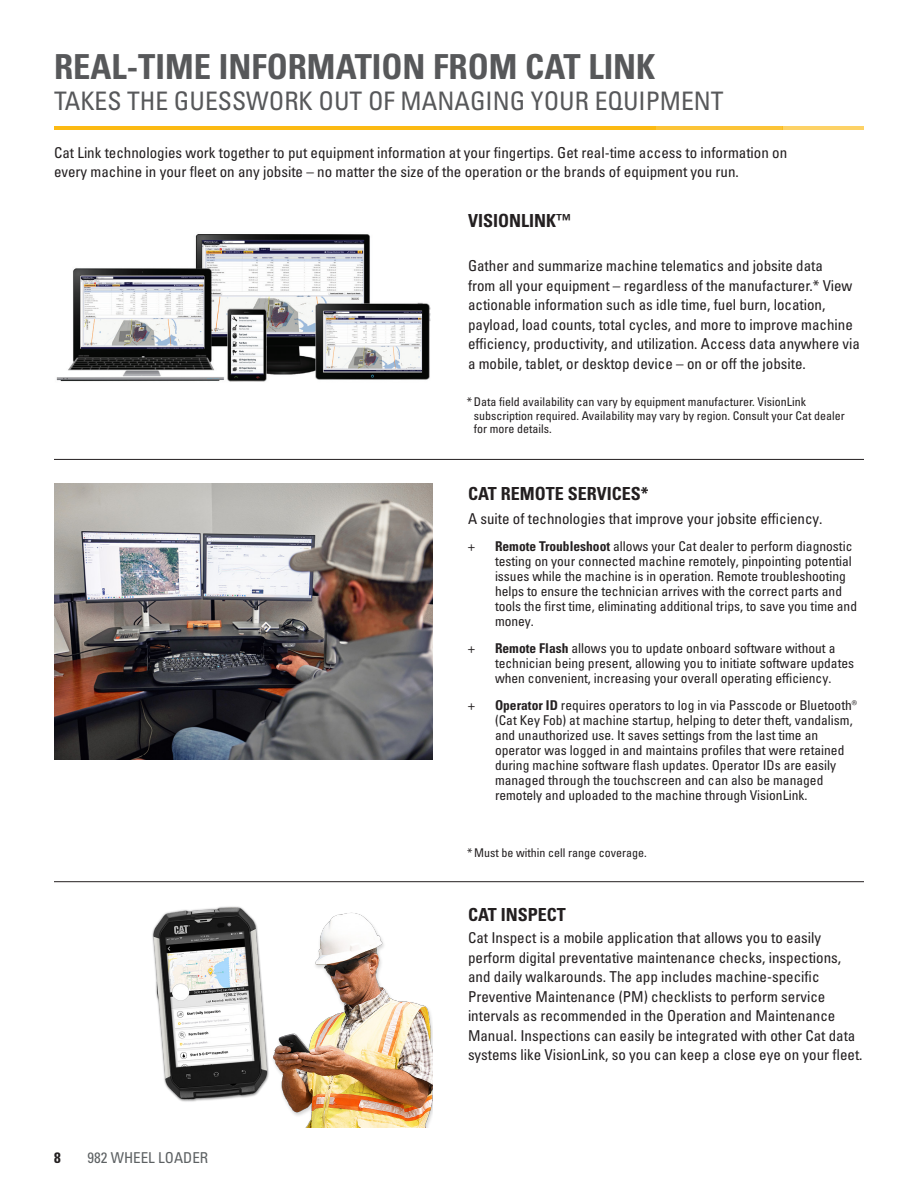
<style>
.page{position:relative;width:918px;height:1188px;background:#fff}
.page>*{position:absolute;margin:0;border:0;box-sizing:border-box;transform-origin:0 0}
.Headline_medium_gray{font:34.5px "Univers LTCYR 67 Bold Cond";color:#57585a}
.Headline_small_gray{font:condensed 25.5px "Univers LTCYR 57";color:#57585a}
.Headline_small_black{font:18px "Univers LTCYR 67 Bold Cond";color:#231f20}
.Body_copy{font:condensed 15px/19.5px "Univers LTCYR 57";color:#231f20}
.t1{font:condensed 15px "Univers LTCYR 57";color:#5d6163}
.t2{font:15px "Univers LTCYR 67 Bold Cond";color:#231f20}
.t3{font:condensed 13.5px/15px "Univers LTCYR 57";color:#231f20}
.Body_copy-2{font:condensed 12px/13.5px "Univers LTCYR 57";color:#231f20}
.s1{font-family:"Univers LTCYR 67 Bold Cond";font-stretch:normal}
</style>
<div class="page">
<hr style="left:54px;top:127px;width:601px;height:3px;background:#fcba13">
<hr style="left:654px;top:127px;width:128px;height:3px;background:#fcba13">
<hr style="left:782px;top:127px;width:82px;height:3px;background:#fcba13">
<img style="left:56px;top:234px;width:375px;height:148px">
<img style="left:54px;top:484px;width:379px;height:275px">
<hr style="left:54px;top:881px;width:810px;height:1px;background:#231f20">
<hr style="left:54px;top:459px;width:810px;height:1px;background:#231f20">
<img style="left:152px;top:906px;width:281px;height:222px">
<p class="Headline_medium_gray" style="left:54px;top:46px;width:603px">REAL-TIME INFORMATION FROM CAT LINK</p>
<p class="Headline_small_gray" style="left:54px;top:85px;width:671px">TAKES THE GUESSWORK OUT OF MANAGING YOUR EQUIPMENT</p>
<p class="Body_copy" style="left:54px;top:142px;width:735px">Cat Link technologies work together to put equipment information at your fingertips. Get real-time access to information on every machine in your fleet on any jobsite – no matter the size of the operation or the brands of equipment you run.</p>
<p class="Headline_small_black" style="left:468px;top:210px;width:105px">VISIONLINK™</p>
<p class="Body_copy" style="left:468px;top:256px;width:394px">Gather and summarize machine telematics and jobsite data<br>from all your equipment – regardless of the manufacturer.* View actionable information such as idle time, fuel burn, location, payload, load counts, total cycles, and more to improve machine efficiency, productivity, and utilization. Access data anywhere via a mobile, tablet, or desktop device – on or off the jobsite.</p>
<p class="Body_copy-2" style="left:474px;top:395px;width:372px;text-indent:-7px">*Data field availability can vary by equipment manufacturer. VisionLink subscription required. Availability may vary by region. Consult your Cat dealer for more details.</p>
<p class="Headline_small_black" style="left:468px;top:482px;width:182px">CAT REMOTE SERVICES*</p>
<p class="Body_copy" style="left:468px;top:508px;width:356px">A suite of technologies that improve your jobsite efficiency.</p>
<p class="t3" style="left:468px;top:538px;width:8px">+</p>
<p class="t3" style="left:495px;top:538px;width:364px"><span class="s1">Remote Troubleshoot</span> allows your Cat dealer to perform diagnostic testing on your connected machine remotely, pinpointing potential issues while the machine is in operation. Remote troubleshooting helps to ensure the technician arrives with the correct parts and tools the first time, eliminating additional trips, to save you time and money.</p>
<p class="t3" style="left:468px;top:640px;width:8px">+</p>
<p class="t3" style="left:495px;top:640px;width:361px"><span class="s1">Remote Flash</span> allows you to update onboard software without a technician being present, allowing you to initiate software updates when convenient, increasing your overall operating efficiency.</p>
<p class="t3" style="left:468px;top:697px;width:8px">+</p>
<p class="t3" style="left:495px;top:697px;width:364px"><span class="s1">Operator ID</span> requires operators to log in via Passcode or Bluetooth® (Cat Key Fob) at machine startup, helping to deter theft, vandalism, and unauthorized use. It saves settings from the last time an operator was logged in and maintains profiles that were retained during machine software flash updates. Operator IDs are easily managed through the touchscreen and can also be managed remotely and uploaded to the machine through VisionLink.</p>
<p class="Body_copy-2" style="left:467px;top:846px;width:181px">*Must be within cell range coverage.</p>
<p class="t2" style="left:54px;top:1148px;width:8px">8</p>
<p class="t1" style="left:87px;top:1148px;width:122px">982 WHEEL LOADER</p>
<p class="Headline_small_black" style="left:468px;top:903px;width:99px">CAT INSPECT</p>
<p class="Body_copy" style="left:468px;top:928px;width:396px">Cat Inspect is a mobile application that allows you to easily perform digital preventative maintenance checks, inspections, and daily walkarounds. The app includes machine-specific Preventive Maintenance (PM) checklists to perform service intervals as recommended in the Operation and Maintenance Manual. Inspections can easily be integrated with other Cat data systems like VisionLink, so you can keep a close eye on your fleet.</p>
</div>
